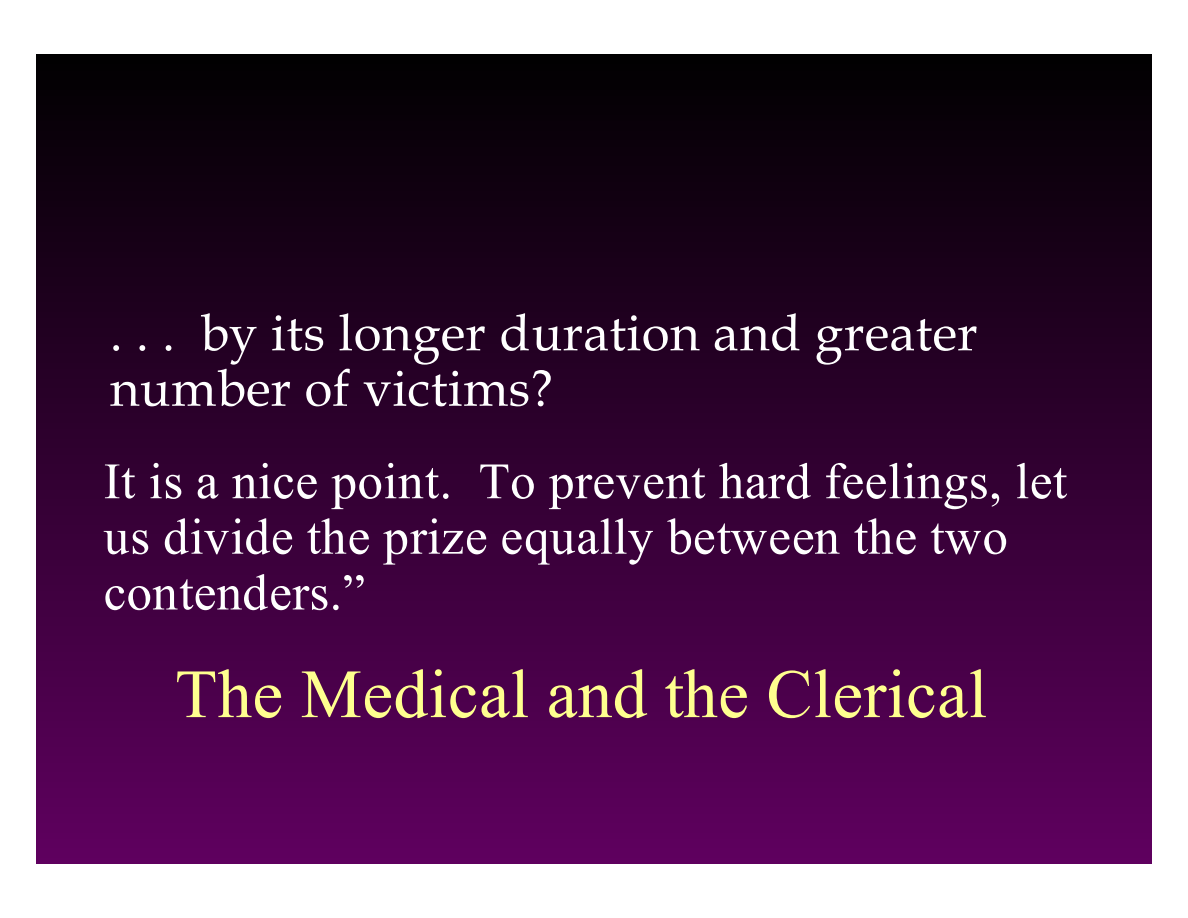
<style>
.page{position:relative;width:1188px;height:918px;background:#fff}
.page>*{position:absolute;margin:0;border:0;box-sizing:border-box;transform-origin:0 0}
.t1{font:69px "Times New Roman";letter-spacing:.005em;color:#ffff8f}
.t2{font:51px/55.7px "Times New Roman";letter-spacing:.01em;color:#fff}
.t3{font:51px/55.5px "Book Antiqua";letter-spacing:.01em;color:#fff}
</style>
<div class="page">
<div style="left:37px;top:54px;width:1114px;height:810px;background:linear-gradient(to bottom,#010001,#5f005f)"></div>
<p class="t3" style="left:110px;top:311px;width:869px">. . . by its longer duration and greater number of victims?</p>
<p class="t2" style="left:104px;top:458px;width:965px">It is a nice point. To prevent hard feelings, let us divide the prize equally between the two contenders.”</p>
<h1 class="t1" style="left:175px;top:669px;width:814px">The Medical and the Clerical</h1>
</div>
